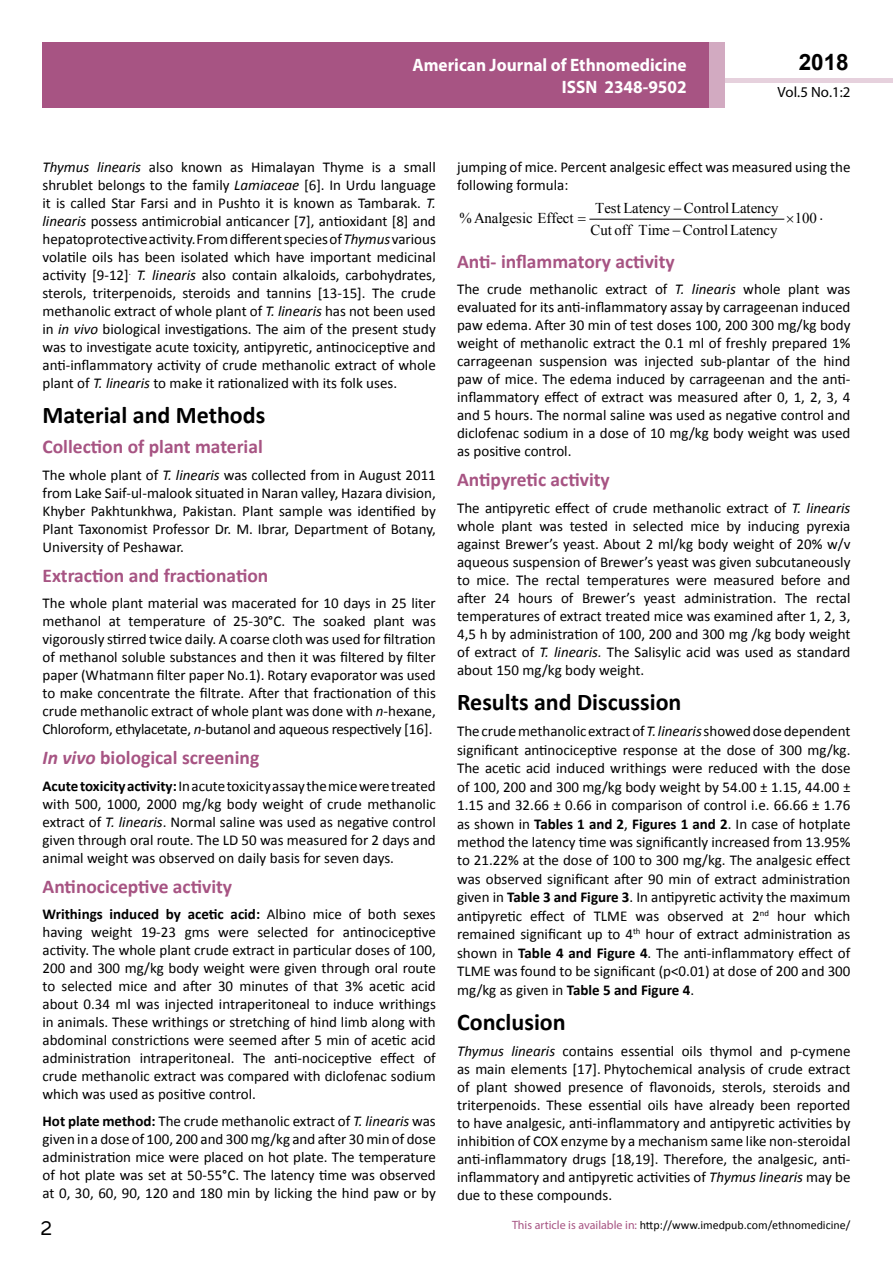
<style>
.page{position:relative;width:893px;height:1263px;background:#fff}
.page>*{position:absolute;margin:0;border:0;box-sizing:border-box;transform-origin:0 0}
.t1{font:25.5px "Tunga";color:#000}
.t2{font:700 24px "Calibri";color:#000}
.t3{font:700 22.5px "Arial";color:#000}
.t4{font:700 19.5px "Calibri";color:#a75483}
.t5{font:700 18px/21.6px "Myriad Pro";color:#fff;text-align:right;scale:.96 1}
.t6{font:15px/18px "Calibri";color:#000;text-align:justify}
.t7{font:15px "Times New Roman";color:#000}
.t8{font:14.85px "Myriad Pro";color:#000}
.t9{font:12px "Calibri";color:#000}
.s1{font-style:italic}
.s2{font-weight:700}
.s3{font-family:"Myriad Pro";color:#a75483}
</style>
<div class="page">
<hr style="left:725px;top:78px;width:168px;height:4px;background:#e6d1dd">
<div style="left:43px;top:42px;width:666px;height:66px;background:#a75483"></div>
<div style="left:709px;top:42px;width:16px;height:66px;background:#d2aac1"></div>
<hr style="left:590px;top:219px;width:194px;height:1px;background:#000">
<svg style="left:673px;top:218px;width:8px;height:2px"></svg>
<p class="t5" style="left:517px;top:53px;width:198px">ARCHIVOS DE MEDICINA<br>ISSN 1698-9465</p>
<h3 class="t3" style="left:799px;top:47px;width:52px">2018</h3>
<p class="t5" style="left:412px;top:54px;width:287px">American Journal of Ethnomedicine<br>ISSN 2348-9502</p>
<p class="t8" style="left:777px;top:83px;width:75px">Vol.5 No.1:2</p>
<p class="t6" style="left:43px;top:158px;width:395px"><span class="s1">Thymus linearis</span> also known as Himalayan Thyme is a small shrublet belongs to the family <span class="s1">Lamiaceae</span> [6]. In Urdu language it is called Star Farsi and in Pushto it is known as Tambarak. <span class="s1">T. linearis</span> possess antimicrobial anticancer [7], antioxidant [8] and hepatoprotective activity.From different species of <span class="s1">Thymus</span> various volatile oils has been isolated which have important medicinal activity [9-12]<sup>.</sup> <span class="s1">T. linearis</span> also contain alkaloids, carbohydrates, sterols, triterpenoids, steroids and tannins [13-15]. The crude methanolic extract of whole plant of <span class="s1">T. linearis</span> has not been used in <span class="s1">in vivo</span> biological investigations. The aim of the present study was to investigate acute toxicity, antipyretic, antinociceptive and anti-inflammatory activity of crude methanolic extract of whole plant of <span class="s1">T. linearis</span> to make it rationalized with its folk uses.</p>
<h2 class="t2" style="left:43px;top:400px;width:224px">Material and Methods</h2>
<h3 class="t4" style="left:43px;top:434px;width:222px">Collection of plant material</h3>
<p class="t6" style="left:43px;top:466px;width:395px">The whole plant of <span class="s1">T. linearis</span> was collected from in August 2011 from Lake Saif-ul-malook situated in Naran valley, Hazara division, Khyber Pakhtunkhwa, Pakistan. Plant sample was identified by Plant Taxonomist Professor Dr. M. Ibrar, Department of Botany, University of Peshawar.</p>
<h3 class="t4" style="left:43px;top:563px;width:227px">Extraction and fractionation</h3>
<p class="t6" style="left:43px;top:594px;width:395px">The whole plant material was macerated for 10 days in 25 liter methanol at temperature of 25-30°C. The soaked plant was vigorously stirred twice daily. A coarse cloth was used for filtration of methanol soluble substances and then it was filtered by filter paper (Whatmann filter paper No.1). Rotary evaporator was used to make concentrate the filtrate. After that fractionation of this crude methanolic extract of whole plant was done with <span class="s1">n</span>-hexane, Chloroform, ethylacetate, <span class="s1">n</span>-butanol and aqueous respectively [16].</p>
<h3 class="t4" style="left:43px;top:745px;width:218px"><span class="s1">In vivo</span> biological screening</h3>
<p class="t6" style="left:43px;top:777px;width:395px"><span class="s2">Acute toxicity activity:</span> In acute toxicity assay the mice were treated with 500, 1000, 2000 mg/kg body weight of crude methanolic extract of <span class="s1">T. linearis</span>. Normal saline was used as negative control given through oral route. The LD 50 was measured for 2 days and animal weight was observed on daily basis for seven days.</p>
<h3 class="t4" style="left:43px;top:874px;width:191px">Antinociceptive activity</h3>
<p class="t6" style="left:43px;top:905px;width:395px"><span class="s2">Writhings induced by acetic acid:</span> Albino mice of both sexes having weight 19-23 gms were selected for antinociceptive activity. The whole plant crude extract in particular doses of 100, 200 and 300 mg/kg body weight were given through oral route to selected mice and after 30 minutes of that 3% acetic acid about 0.34 ml was injected intraperitoneal to induce writhings in animals. These writhings or stretching of hind limb along with abdominal constrictions were seemed after 5 min of acetic acid administration intraperitoneal. The anti-nociceptive effect of crude methanolic extract was compared with diclofenac sodium which was used as positive control.</p>
<p class="t6" style="left:43px;top:1112px;width:395px"><span class="s2">Hot plate method:</span> The crude methanolic extract of <span class="s1">T. linearis</span> was given in a dose of 100, 200 and 300 mg/kg and after 30 min of dose administration mice were placed on hot plate. The temperature of hot plate was set at 50-55°C. The latency time was observed at 0, 30, 60, 90, 120 and 180 min by licking the hind paw or by</p>
<p class="t6" style="left:457px;top:158px;width:395px">jumping of mice. Percent analgesic effect was measured using the following formula:</p>
<p class="t7" style="left:595px;top:198px;width:185px">Test Latency Control Latency</p>
<p class="t7" style="left:460px;top:208px;width:115px">% Analgesic Effect</p>
<p class="t7" style="left:795px;top:208px;width:24px">100</p>
<p class="t7" style="left:591px;top:220px;width:188px">Cut off Time Control Latency</p>
<p class="t6" style="left:819px;top:206px;width:5px">.</p>
<h3 class="t4" style="left:457px;top:249px;width:219px">Anti- inflammatory activity</h3>
<p class="t6" style="left:457px;top:280px;width:395px">The crude methanolic extract of <span class="s1">T. linearis</span> whole plant was evaluated for its anti-inflammatory assay by carrageenan induced paw edema. After 30 min of test doses 100, 200 300 mg/kg body weight of methanolic extract the 0.1 ml of freshly prepared 1% carrageenan suspension was injected sub-plantar of the hind paw of mice. The edema induced by carrageenan and the anti&shy;inflammatory effect of extract was measured after 0, 1, 2, 3, 4 and 5 hours. The normal saline was used as negative control and diclofenac sodium in a dose of 10 mg/kg body weight was used as positive control.</p>
<h3 class="t4" style="left:457px;top:467px;width:154px">Antipyretic activity</h3>
<p class="t6" style="left:457px;top:499px;width:395px">The antipyretic effect of crude methanolic extract of <span class="s1">T. linearis </span>whole plant was tested in selected mice by inducing pyrexia against Brewer’s yeast. About 2 ml/kg body weight of 20% w/v aqueous suspension of Brewer’s yeast was given subcutaneously to mice. The rectal temperatures were measured before and after 24 hours of Brewer’s yeast administration. The rectal temperatures of extract treated mice was examined after 1, 2, 3, 4,5 h by administration of 100, 200 and 300 mg /kg body weight of extract of <span class="s1">T. linearis.</span> The Salisylic acid was used as standard about 150 mg/kg body weight.</p>
<h2 class="t2" style="left:457px;top:686px;width:226px">Results and Discussion</h2>
<p class="t6" style="left:457px;top:722px;width:395px;line-height:18.5px">The crude methanolic extract of <span class="s1">T. linearis</span> showed dose dependent significant antinociceptive response at the dose of 300 mg/kg.<br>The acetic acid induced writhings were reduced with the dose of 100, 200 and 300 mg/kg body weight by 54.00 ± 1.15, 44.00 ± 1.15 and 32.66 ± 0.66 in comparison of control i.e. 66.66 ± 1.76 as shown in <span class="s2">Tables 1 and 2</span>, <span class="s2">Figures 1 and 2</span>. In case of hotplate method the latency time was significantly increased from 13.95% to 21.22% at the dose of 100 to 300 mg/kg. The analgesic effect was observed significant after 90 min of extract administration given in <span class="s2">Table 3 and Figure 3</span>. In antipyretic activity the maximum antipyretic effect of TLME was observed at 2<sup>nd</sup> hour which remained significant up to 4<sup>th</sup> hour of extract administration as shown in <span class="s2">Table 4 and Figure 4</span>. The anti-inflammatory effect of TLME was found to be significant (p˂0.01) at dose of 200 and 300 mg/kg as given in <span class="s2">Table 5 and Figure 4</span>.</p>
<h2 class="t2" style="left:457px;top:1006px;width:110px">Conclusion</h2>
<p class="t6" style="left:457px;top:1042px;width:395px"><span class="s1">Thymus linearis</span> contains essential oils thymol and p-cymene as main elements [17]. Phytochemical analysis of crude extract of plant showed presence of flavonoids, sterols, steroids and triterpenoids. These essential oils have already been reported to have analgesic, anti-inflammatory and antipyretic activities by inhibition of COX enzyme by a mechanism same like non-steroidal anti-inflammatory drugs [18,19]. Therefore, the analgesic, anti&shy;inflammatory and antipyretic activities of <span class="s1">Thymus linearis</span> may be due to these compounds.</p>
<h1 class="t1" style="left:41px;top:1211px;width:13px">2</h1>
<p class="t9" style="left:512px;top:1218px;width:340px"><span class="s3">This article is available in:</span> http://www.imedpub.com/ethnomedicine/</p>
</div>
